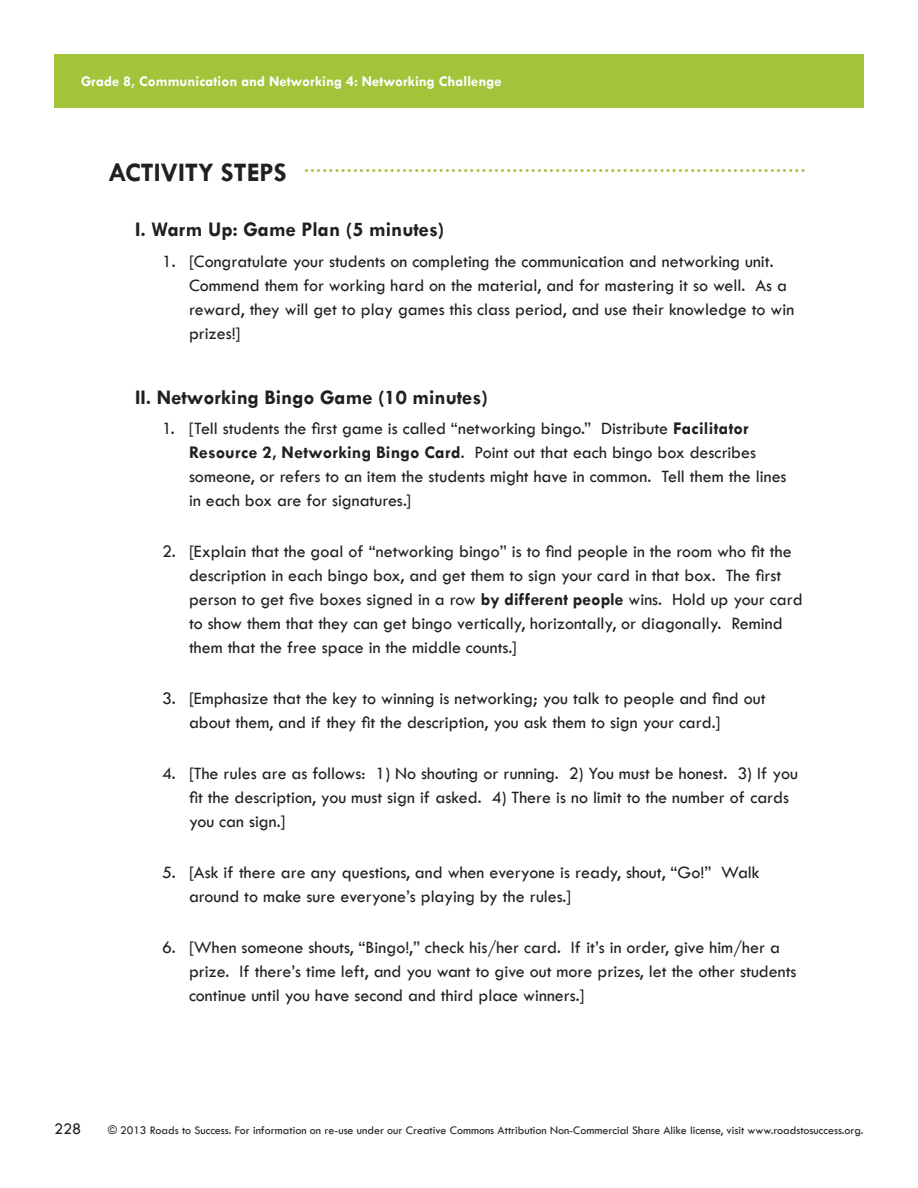
<style>
.page{position:relative;width:918px;height:1188px;background:#fff}
.page>*{position:absolute;margin:0;border:0;box-sizing:border-box;transform-origin:0 0}
.A_NumberListRoman{font:700 21px "Tw Cen";color:#231f20}
.LO_Head1{font:700 18.75px "Tw Cen";color:#a1c43a}
.A_NumberList2{font:500 18px/24px "Tw Cen";color:#231f20}
.A_NumberList1{font:500 18px/24px "Tw Cen";color:#231f20}
.Lesson_Front_Page_Te{font:500 16.5px "Tw Cen";color:#231f20}
.t1{font:700 15px "Tw Cen";color:#fff}
.t2{font:500 12px "Tw Cen";color:#231f20}
.s1{font-size:27px;color:#231f20}
.s2{font-weight:700}
</style>
<div class="page">
<div style="left:54px;top:54px;width:810px;height:54px;background:#a1c43a"></div>
<p class="t1" style="left:81px;top:72px;width:422px">Grade 8, Communication and Networking 4: Networking Challenge</p>
<p class="LO_Head1" style="left:108px;top:155px;width:699px"><span class="s1">ACTIVITY STEPS</span> ..................................................................................</p>
<p class="A_NumberListRoman" style="left:135px;top:217px;width:311px">I. Warm Up: Game Plan (5 minutes)</p>
<p class="A_NumberList1" style="left:189px;top:249px;width:607px;text-indent:-27px">1. [Congratulate your students on completing the communication and networking unit.<br>Commend them for working hard on the material, and for mastering it so well. As a reward, they will get to play games this class period, and use their knowledge to win prizes!]</p>
<p class="A_NumberListRoman" style="left:135px;top:384px;width:354px">II. Networking Bingo Game (10 minutes)</p>
<p class="A_NumberList1" style="left:189px;top:417px;width:599px;text-indent:-27px">1. [Tell students the first game is called “networking bingo.” Distribute <span class="s2">Facilitator Resource 2, Networking Bingo Card</span>. Point out that each bingo box describes someone, or refers to an item the students might have in common. Tell them the lines in each box are for signatures.]</p>
<p class="A_NumberList2" style="left:189px;top:540px;width:615px;text-indent:-27px">2. [Explain that the goal of “networking bingo” is to find people in the room who fit the description in each bingo box, and get them to sign your card in that box. The first person to get five boxes signed in a row <span class="s2">by different people</span> wins. Hold up your card to show them that they can get bingo vertically, horizontally, or diagonally. Remind them that the free space in the middle counts.]</p>
<p class="A_NumberList2" style="left:189px;top:687px;width:578px;text-indent:-27px">3. [Emphasize that the key to winning is networking; you talk to people and find out about them, and if they fit the description, you ask them to sign your card.]</p>
<p class="A_NumberList2" style="left:189px;top:762px;width:610px;text-indent:-27px">4. [The rules are as follows: 1) No shouting or running. 2) You must be honest. 3) If you fit the description, you must sign if asked. 4) There is no limit to the number of cards you can sign.]</p>
<p class="A_NumberList2" style="left:189px;top:861px;width:572px;text-indent:-27px">5. [Ask if there are any questions, and when everyone is ready, shout, “Go!” Walk around to make sure everyone’s playing by the rules.]</p>
<p class="A_NumberList2" style="left:189px;top:936px;width:609px;text-indent:-27px">6. [When someone shouts, “Bingo!,” check his/her card. If it’s in order, give him/her a prize. If there’s time left, and you want to give out more prizes, let the other students continue until you have second and third place winners.]</p>
<p class="Lesson_Front_Page_Te" style="left:54px;top:1119px;width:29px">228</p>
<p class="t2" style="left:108px;top:1123px;width:757px">© 2013 Roads to Success. For information on re-use under our Creative Commons Attribution Non-Commercial Share Alike license, visit www.roadstosuccess.org.</p>
</div>
